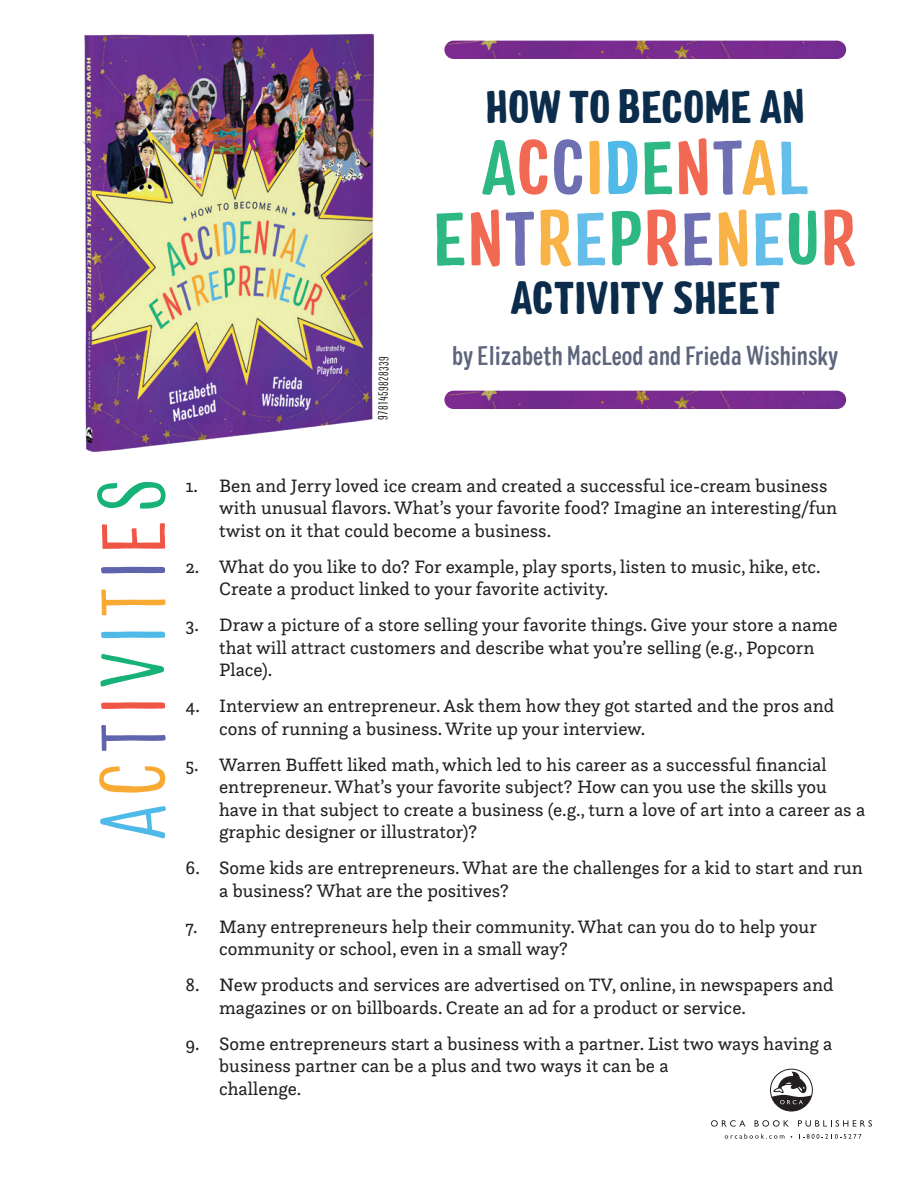
<style>
.page{position:relative;width:918px;height:1188px;background:#fff}
.page>*{position:absolute;margin:0;border:0;box-sizing:border-box;transform-origin:0 0}
.t1{font:300 condensed 90px "Colby";letter-spacing:.1em;color:#4fb9e8}
.t2{font:75.3px/71.1px "Colby Cd Bld";letter-spacing:.01em;color:#2db883;text-align:center}
.t3{font:900 condensed 44.7px "Colby";color:#0b2c4a}
.t4{font:500 condensed 27px "Colby";color:#5d657c}
.t5{font:18.75px/22.5px "Questa Slab";color:#231f20}
.t6{font:300 condensed 13.5px "Colby";color:#231f20}
.s1{color:#f26953}
.s2{color:#6d6fb2}
.s3{color:#f9b246}
.s4{color:#4fb9e8}
.s5{color:#65beea}
.s6{color:#f8aa32}
.s7{color:#6064ac}
.s8{color:#f05645}
.s9{color:#16b277}
</style>
<div class="page">
<img style="left:444px;top:391px;width:402px;height:18px;border-radius:9px">
<img style="left:444px;top:41px;width:402px;height:18px;border-radius:9px">
<img style="left:82px;top:33px;width:293px;height:420px">
<div style="left:770px;top:1069px;width:43px;height:42px;border:1px solid #231f20;border-radius:50%"></div>
<svg style="left:772px;top:1072px;width:40px;height:39px"></svg>
<svg style="left:711px;top:1120px;width:34px;height:7px"></svg>
<svg style="left:755px;top:1120px;width:34px;height:7px"></svg>
<svg style="left:798px;top:1120px;width:74px;height:7px"></svg>
<svg style="left:725px;top:1134px;width:59px;height:5px"></svg>
<svg style="left:799px;top:1134px;width:62px;height:5px"></svg>
<p class="t6" style="left:375px;top:420px;width:65px;rotate:-89deg">9781459828339</p>
<h3 class="t3" style="left:486px;top:79px;width:321px">HOW TO BECOME AN</h3>
<h2 class="t2" style="left:433px;top:133px;width:425px">A<span class="s1">C</span><span class="s2">C</span><span class="s3">I</span><span class="s4">D</span>E<span class="s1">N</span><span class="s2">T</span><span class="s3">A</span><span class="s5">L<br></span>E<span class="s1">N</span><span class="s2">T</span><span class="s3">R</span><span class="s5">E</span>P<span class="s1">R</span><span class="s2">E</span><span class="s3">N</span><span class="s5">E</span>U<span class="s1">R</span></h2>
<h3 class="t3" style="left:510px;top:270px;width:272px">ACTIVITY SHEET</h3>
<h3 class="t4" style="left:452px;top:339px;width:387px">by Elizabeth MacLeod and Frieda Wishinsky</h3>
<h1 class="t1" style="left:80px;top:840px;width:364px;rotate:-90deg">A<span class="s6">C</span><span class="s7">T</span><span class="s8">I</span><span class="s9">V</span>I<span class="s6">T</span><span class="s7">I</span><span class="s8">E</span><span class="s9">S</span></h1>
<p class="t5" style="left:219px;top:474px;width:620px;text-indent:-34px">1. Ben and Jerry loved ice cream and created a successful ice-cream business with unusual flavors. What’s your favorite food? Imagine an interesting/fun twist on it that could become a business.</p>
<p class="t5" style="left:219px;top:555px;width:603px;text-indent:-34px">2. What do you like to do? For example, play sports, listen to music, hike, etc.<br>Create a product linked to your favorite activity.</p>
<p class="t5" style="left:219px;top:613px;width:620px;text-indent:-34px">3. Draw a picture of a store selling your favorite things. Give your store a name that will attract customers and describe what you’re selling (e.g., Popcorn<br>Place).</p>
<p class="t5" style="left:219px;top:694px;width:617px;text-indent:-34px">4. Interview an entrepreneur. Ask them how they got started and the pros and cons of running a business. Write up your interview.</p>
<p class="t5" style="left:219px;top:753px;width:648px;text-indent:-34px">5. Warren Buffett liked math, which led to his career as a successful financial entrepreneur. What’s your favorite subject? How can you use the skills you have in that subject to create a business (e.g., turn a love of art into a career as a graphic designer or illustrator)?</p>
<p class="t5" style="left:219px;top:856px;width:645px;text-indent:-34px">6. Some kids are entrepreneurs. What are the challenges for a kid to start and run a business? What are the positives?</p>
<p class="t5" style="left:219px;top:915px;width:599px;text-indent:-34px">7. Many entrepreneurs help their community. What can you do to help your community or school, even in a small way?</p>
<p class="t5" style="left:219px;top:973px;width:616px;text-indent:-34px">8. New products and services are advertised on TV, online, in newspapers and magazines or on billboards. Create an ad for a product or service.</p>
<p class="t5" style="left:219px;top:1032px;width:615px;text-indent:-34px">9. Some entrepreneurs start a business with a partner. List two ways having a business partner can be a plus and two ways it can be a<br>challenge.</p>
</div>
